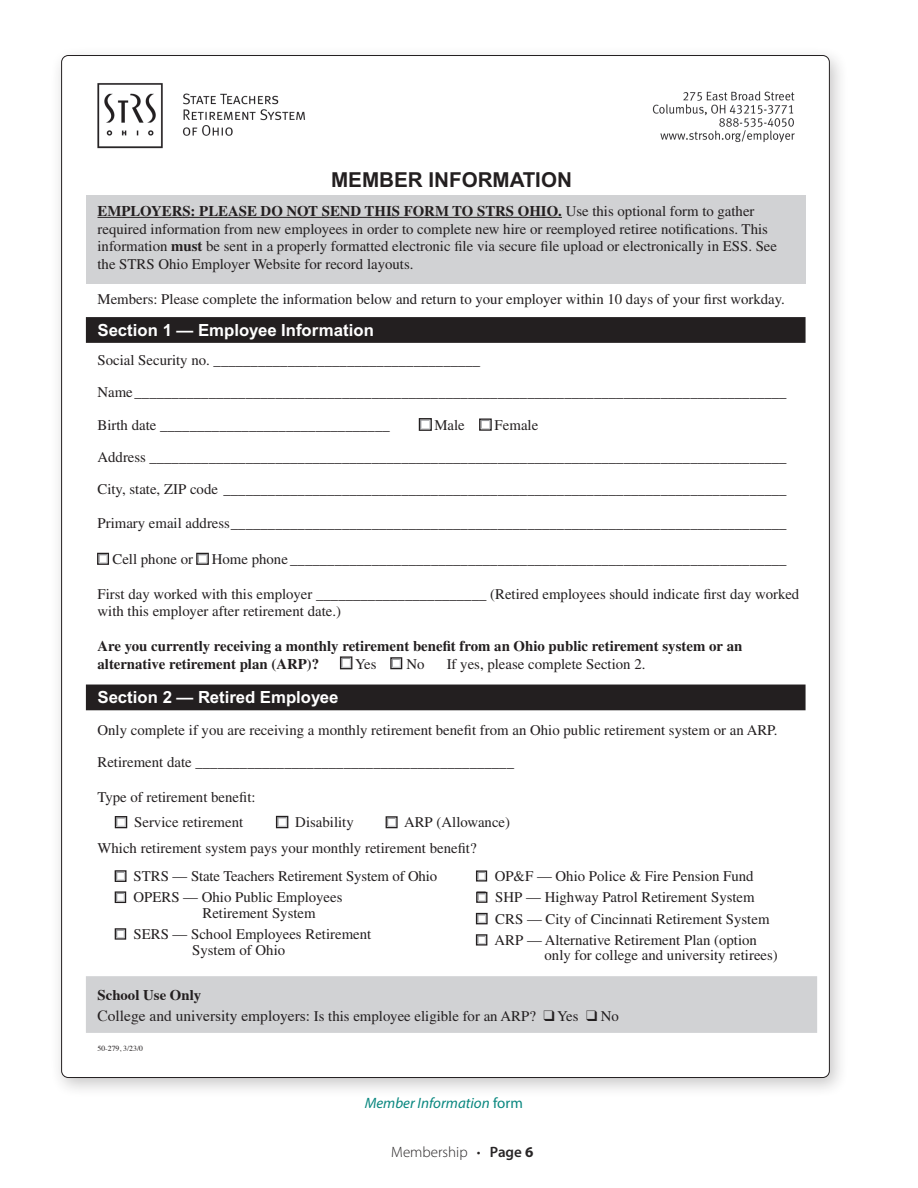
<style>
.page{position:relative;width:918px;height:1188px;background:#fff}
.page>*{position:absolute;margin:0;border:0;box-sizing:border-box;transform-origin:0 0}
.t1{font:700 20.55px "Arial";color:#231f20}
.t2{font:700 16.8px "Arial";color:#fff}
.Body_text{font:italic 15px "Myriad Pro";color:#09877f}
.t3{font:300 15px "Myriad Pro";color:#282526}
.t4{font:14.85px/32.1px "Times LT Std";color:#231f20}
.t5{font:700 14.85px/17.9px "Times LT Std";color:#231f20}
.t6{font:7.8px "Times";color:#231f20}
.s1{font-weight:700}
.s2{font-family:"Times";font-weight:700}
.s3{font-family:"Times";font-size:15.45px}
.s4{font-style:normal}
.s5{font-weight:600}
</style>
<div class="page">
<div style="left:50px;top:46px;width:799px;height:1053px;background:#231f20;opacity:.25"></div>
<div style="left:62px;top:56px;width:767px;height:1022px;background:#fff;border-radius:7px"></div>
<div style="left:86px;top:195px;width:720px;height:88px;background:#d1d2d4"></div>
<img style="left:62px;top:57px;width:767px;height:92px">
<hr style="left:98px;top:217px;width:464px;height:1px;background:#231f20">
<div style="left:86px;top:317px;width:720px;height:26px;background:#231f20"></div>
<div style="left:86px;top:685px;width:720px;height:25px;background:#231f20"></div>
<div style="left:86px;top:976px;width:731px;height:57px;background:#d1d2d4"></div>
<svg style="left:421px;top:420px;width:9px;height:9px"></svg>
<div style="left:419px;top:418px;width:13px;height:13px;border:1px solid #231f20"></div>
<svg style="left:481px;top:420px;width:9px;height:9px"></svg>
<div style="left:479px;top:418px;width:13px;height:13px;border:1px solid #231f20"></div>
<svg style="left:99px;top:555px;width:8px;height:8px"></svg>
<div style="left:97px;top:553px;width:12px;height:12px;border:1px solid #231f20"></div>
<svg style="left:342px;top:658px;width:8px;height:9px"></svg>
<div style="left:340px;top:656px;width:12px;height:13px;border:1px solid #231f20"></div>
<svg style="left:117px;top:818px;width:8px;height:8px"></svg>
<div style="left:115px;top:816px;width:12px;height:12px;border:1px solid #231f20"></div>
<svg style="left:198px;top:555px;width:9px;height:8px"></svg>
<div style="left:196px;top:553px;width:13px;height:12px;border:1px solid #231f20"></div>
<svg style="left:117px;top:872px;width:8px;height:8px"></svg>
<div style="left:115px;top:870px;width:12px;height:12px;border:1px solid #231f20"></div>
<svg style="left:117px;top:893px;width:7px;height:8px"></svg>
<div style="left:115px;top:891px;width:11px;height:12px;border:1px solid #231f20"></div>
<svg style="left:117px;top:930px;width:7px;height:8px"></svg>
<div style="left:115px;top:928px;width:11px;height:12px;border:1px solid #231f20"></div>
<svg style="left:478px;top:872px;width:7px;height:8px"></svg>
<div style="left:476px;top:870px;width:11px;height:12px;border:1px solid #231f20"></div>
<svg style="left:478px;top:894px;width:7px;height:7px"></svg>
<div style="left:476px;top:892px;width:11px;height:11px;border:1px solid #231f20"></div>
<svg style="left:478px;top:915px;width:8px;height:7px"></svg>
<div style="left:476px;top:913px;width:12px;height:11px;border:1px solid #231f20"></div>
<svg style="left:478px;top:936px;width:7px;height:8px"></svg>
<div style="left:476px;top:934px;width:11px;height:12px;border:1px solid #231f20"></div>
<svg style="left:278px;top:818px;width:8px;height:8px"></svg>
<div style="left:276px;top:816px;width:12px;height:12px;border:1px solid #231f20"></div>
<svg style="left:388px;top:818px;width:8px;height:8px"></svg>
<div style="left:386px;top:816px;width:12px;height:12px;border:1px solid #231f20"></div>
<svg style="left:392px;top:659px;width:8px;height:8px"></svg>
<div style="left:390px;top:657px;width:12px;height:12px;border:1px solid #231f20"></div>
<p class="t1" style="left:331px;top:167px;width:242px">MEMBER INFORMATION</p>
<p class="t4" style="left:98px;top:202px;width:681px;line-height:17.9px"><span class="s1">EMPLOYERS: PLEASE DO NOT SEND THIS FORM TO STRS OHIO.</span> Use this optional form to gather required information from new employees in order to complete new hire or reemployed retiree notifications. This information <span class="s1">must</span> be sent in a properly formatted electronic file via secure file upload or electronically in ESS. See the STRS Ohio Employer Website for record layouts.</p>
<p class="t4" style="left:98px;top:283px;width:689px">Members: Please complete the information below and return to your employer within 10 days of your first workday.</p>
<p class="t2" style="left:98px;top:320px;width:278px">Section 1 — Employee Information</p>
<p class="t4" style="left:98px;top:344px;width:691px">Social Security no. ____________________________________<br>Name________________________________________________________________________________________<br>Birth date _______________________________</p>
<p class="t4" style="left:98px;top:409px;width:691px;text-indent:322px">❑ Male ❑ Female<br>Address ______________________________________________________________________________________<br>City, state, ZIP code ____________________________________________________________________________</p>
<p class="t4" style="left:98px;top:507px;width:691px">Primary email address___________________________________________________________________________</p>
<p class="t4" style="left:98px;top:543px;width:691px">❑ Cell phone or ❑ Home phone ___________________________________________________________________</p>
<p class="t4" style="left:98px;top:585px;width:703px;line-height:17.9px">First day worked with this employer _______________________ (Retired employees should indicate first day worked with this employer after retirement date.)</p>
<p class="t5" style="left:98px;top:637px;width:646px">Are you currently receiving a monthly retirement benefit from an Ohio public retirement system or an alternative retirement plan (ARP)?</p>
<p class="t4" style="left:341px;top:647px;width:85px">❑ Yes ❑ No</p>
<p class="t4" style="left:447px;top:647px;width:200px">If yes, please complete Section 2.</p>
<p class="t2" style="left:98px;top:688px;width:243px">Section 2 — Retired Employee</p>
<p class="t4" style="left:98px;top:714px;width:682px">Only complete if you are receiving a monthly retirement benefit from an Ohio public retirement system or an ARP.<br>Retirement date ___________________________________________</p>
<p class="t4" style="left:98px;top:781px;width:160px">Type of retirement benefit:</p>
<p class="t4" style="left:116px;top:806px;width:129px">❑ Service retirement</p>
<p class="t4" style="left:277px;top:806px;width:79px">❑ Disability</p>
<p class="t4" style="left:98px;top:809px;width:414px;line-height:25.8px;text-indent:289px">❑ ARP (Allowance)<br>Which retirement system pays your monthly retirement benefit?</p>
<p class="t4" style="left:115px;top:860px;width:324px">❑ STRS — State Teachers Retirement System of Ohio</p>
<p class="t4" style="left:202px;top:890px;width:142px;line-height:15.5px;text-indent:-88px">❑ OPERS — Ohio Public Employees<br>Retirement System</p>
<p class="t4" style="left:115px;top:926px;width:258px;line-height:15.5px;text-align:center">❑ SERS — School Employees Retirement<br>System of Ohio</p>
<p class="t4" style="left:476px;top:860px;width:279px">❑ OP&amp;F — Ohio Police &amp; Fire Pension Fund</p>
<p class="t4" style="left:477px;top:881px;width:280px">❑ SHP — Highway Patrol Retirement System</p>
<p class="t4" style="left:477px;top:903px;width:294px">❑ CRS — City of Cincinnati Retirement System</p>
<p class="t4" style="left:545px;top:932px;width:235px;line-height:15.5px;text-indent:-68px">❑ ARP — Alternative Retirement Plan (option only for college and university retirees)</p>
<p class="t4" style="left:98px;top:984px;width:523px;line-height:21.3px"><span class="s2">School Use Only<br></span><span class="s3">College and university employers:</span> Is this employee eligible for an ARP? ❑ Yes ❑ No</p>
<p class="t6" style="left:98px;top:1041px;width:47px">50-279, 3/23/0</p>
<p class="Body_text" style="left:365px;top:1094px;width:160px">Member Information <span class="s4">form</span></p>
<p class="t3" style="left:391px;top:1143px;width:144px">Membership • <span class="s5">Page</span> <span class="s1">6</span></p>
</div>
